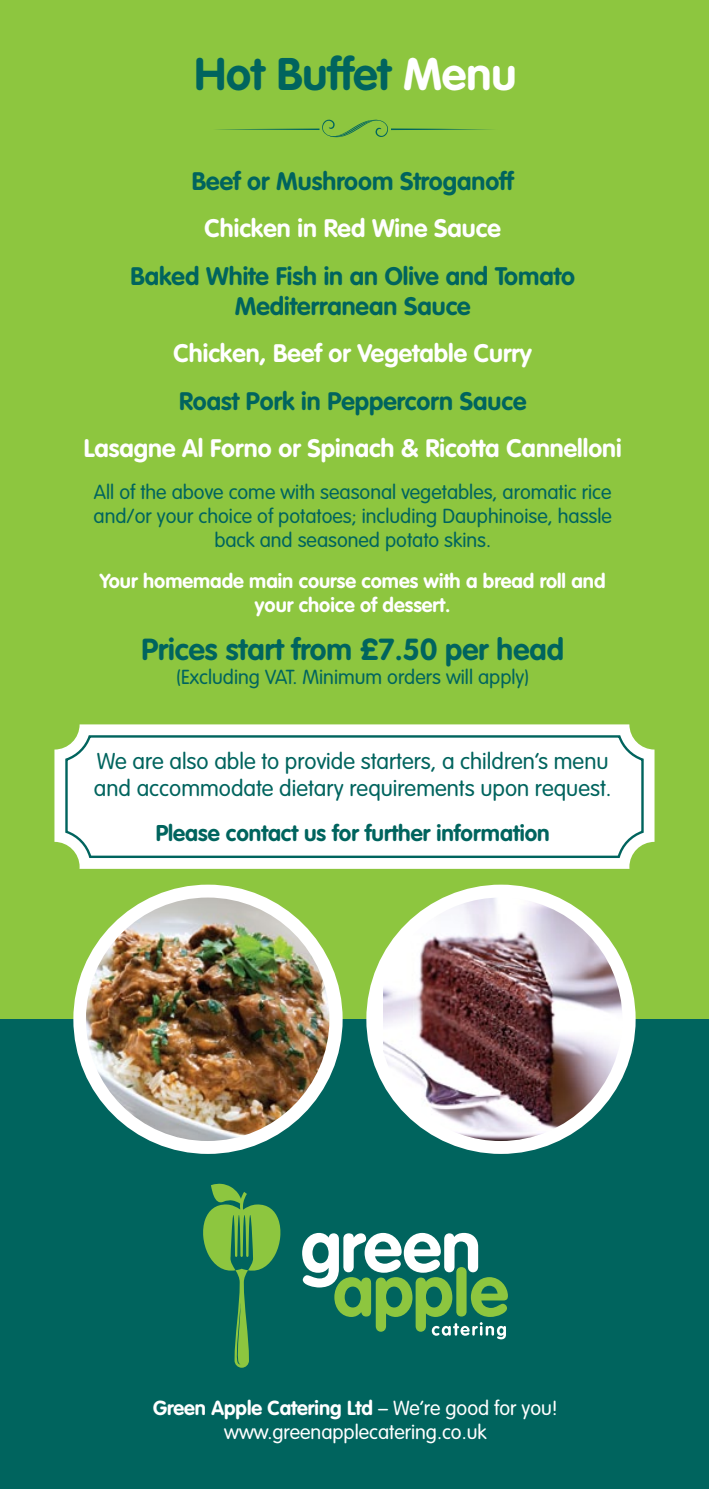
<style>
.page{position:relative;width:709px;height:1489px;background:#fff}
.page>*{position:absolute;margin:0;border:0;box-sizing:border-box;transform-origin:0 0}
.t1{font:700 45px "VAG Rounded Std";color:#00645e}
.t2{font:700 30px "VAG Rounded Std";color:#00645e}
.t3{font:700 25px/30px "VAG Rounded Std";color:#00645e;text-align:center}
.t4{font:700 25px "VAG Rounded Std";color:#fff}
.t5{font:300 22.5px/27px "VAG Rounded Std";color:#00645e}
.t6{font:700 22.5px "VAG Rounded Std";color:#00645e}
.t7{font:300 20px/24px "VAG Rounded Std";color:#00645e;text-align:center}
.t8{font:300 20px/24px "VAG Rounded Std";color:#fff;text-align:center}
.t9{font:700 20px/24px "VAG Rounded Std";color:#fff;text-align:center}
.s1{color:#fff}
.s2{font-weight:700}
</style>
<div class="page">
<div style="left:0;top:0;width:709px;height:1488px;background:#8dc63f"></div>
<div style="left:54px;top:724px;width:600px;height:144px;background:#fff"></div>
<div style="left:0;top:1019px;width:709px;height:469px;background:#00645e"></div>
<div style="left:65px;top:735px;width:578px;height:123px;border:2px solid #00645e;border-radius:24px"></div>
<svg style="left:216px;top:119px;width:276px;height:18px"></svg>
<div style="left:73px;top:884px;width:269px;height:269px;background:#fff;border-radius:50%"></div>
<img style="left:86px;top:897px;width:243px;height:243px;border-radius:122px">
<div style="left:366px;top:884px;width:269px;height:269px;background:#fff;border-radius:50%"></div>
<img style="left:383px;top:897px;width:239px;height:243px">
<svg style="left:302px;top:1232px;width:206px;height:107px"></svg>
<svg style="left:203px;top:1183px;width:78px;height:184px"></svg>
<h1 class="t1" style="left:195px;top:47px;width:323px">Hot Buffet <span class="s1">Menu</span></h1>
<p class="t3" style="left:192px;top:167px;width:323px">Beef or Mushroom Stroganoff</p>
<p class="t4" style="left:205px;top:214px;width:298px">Chicken in Red Wine Sauce</p>
<p class="t3" style="left:130px;top:262px;width:446px">Baked White Fish in an Olive and Tomato<br>Mediterranean Sauce</p>
<p class="t4" style="left:174px;top:339px;width:360px">Chicken, Beef or Vegetable Curry</p>
<p class="t3" style="left:179px;top:387px;width:349px">Roast Pork in Peppercorn Sauce</p>
<p class="t4" style="left:84px;top:434px;width:539px">Lasagne Al Forno or Spinach &amp; Ricotta Cannelloni</p>
<p class="t7" style="left:94px;top:480px;width:520px">All of the above come with seasonal vegetables, aromatic rice and/or your choice of potatoes; including Dauphinoise, hassle back and seasoned potato skins.</p>
<p class="t9" style="left:100px;top:570px;width:507px">Your homemade main course comes with a bread roll and your choice of dessert.</p>
<h2 class="t2" style="left:142px;top:631px;width:424px">Prices start from £7.50 per head</h2>
<p class="t7" style="left:176px;top:665px;width:354px">(Excluding VAT. Minimum orders will apply)</p>
<p class="t5" style="left:94px;top:748px;width:519px">We are also able to provide starters, a children’s menu and accommodate dietary requirements upon request.</p>
<p class="t6" style="left:156px;top:819px;width:395px">Please contact us for further information</p>
<p class="t8" style="left:153px;top:1396px;width:406px"><span class="s2">Green Apple Catering Ltd</span> – We’re good for you! www.greenapplecatering.co.uk</p>
</div>
